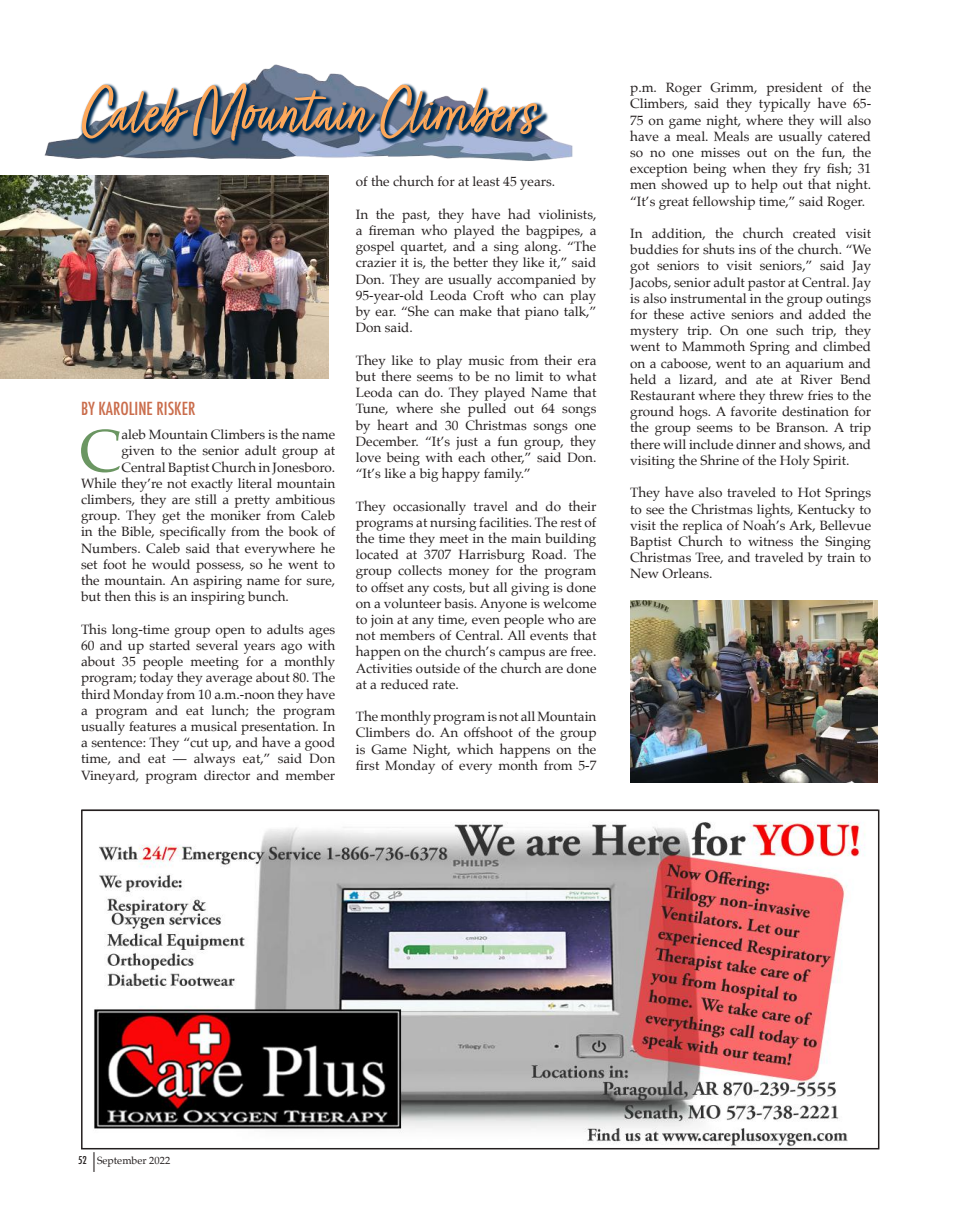
<style>
.page{position:relative;width:959px;height:1229px;background:#fff}
.page>*{position:absolute;margin:0;border:0;box-sizing:border-box;transform-origin:0 0}
.t1{font:73.5px "Turbinado Light Pro";color:#fda85b}
.t2{font:59.85px "Palatino";color:#6b9662}
.t3{font:500 condensed 17.55px "Futura";color:#ca6d4c}
.t4{font:13.5px/16.2px "Palatino";color:#241f1f;text-align:justify}
.t5{font:10.5px "Palatino";color:#241f1f}
.s1{font-family:"Futura";font-weight:500;font-stretch:condensed}
.s2{font-family:"Futura";font-weight:500;font-stretch:condensed;font-size:21px}
</style>
<div class="page">
<img style="left:20px;top:64px;width:553px;height:112px">
<svg style="left:80px;top:82px;width:468px;height:65px"></svg>
<img style="left:0;top:176px;width:329px;height:203px">
<img style="left:94px;top:821px;width:771px;height:325px">
<div style="left:81px;top:809px;width:798px;height:340px;border:2px solid #241f1f"></div>
<img style="left:630px;top:600px;width:248px;height:182px">
<h1 class="t1" style="left:81px;top:72px;width:456px">Caleb Mountain Climbers</h1>
<p class="t4" style="left:356px;top:174px;width:201px">of the church for at least 45 years.</p>
<p class="t4" style="left:356px;top:206px;width:242px">In the past, they have had violinists, a fireman who played the bagpipes, a gospel quartet, and a sing along. “The crazier it is, the better they like it,” said Don. They are usually accompanied by 95-year-old Leoda Croft who can play by ear. “She can make that piano talk,” Don said.</p>
<p class="t4" style="left:356px;top:352px;width:242px">They like to play music from their era but there seems to be no limit to what Leoda can do. They played Name that Tune, where she pulled out 64 songs by heart and 30 Christmas songs one December. “It’s just a fun group, they love being with each other,” said Don. “It’s like a big happy family.”</p>
<p class="t4" style="left:356px;top:498px;width:242px">They occasionally travel and do their programs at nursing facilities. The rest of the time they meet in the main building located at 3707 Harrisburg Road. The group collects money for the program to offset any costs, but all giving is done on a volunteer basis. Anyone is welcome to join at any time, even people who are not members of Central. All events that happen on the church’s campus are free.<br>Activities outside of the church are done at a reduced rate.</p>
<p class="t4" style="left:356px;top:708px;width:242px">The monthly program is not all Mountain Climbers do. An offshoot of the group is Game Night, which happens on the first Monday of every month from 5-7</p>
<p class="t3" style="left:81px;top:397px;width:116px">BY KAROLINE RISKER</p>
<h2 class="t2" style="left:79px;top:401px;width:44px">C</h2>
<p class="t4" style="left:121px;top:426px;width:215px">aleb Mountain Climbers is the name</p>
<p class="t4" style="left:121px;top:442px;width:215px">given to the senior adult group at</p>
<p class="t4" style="left:121px;top:459px;width:215px">Central Baptist Church in Jonesboro.</p>
<p class="t4" style="left:81px;top:475px;width:256px">While they’re not exactly literal mountain</p>
<p class="t4" style="left:81px;top:491px;width:256px">climbers, they are still a pretty ambitious</p>
<p class="t4" style="left:81px;top:507px;width:256px">group. They get the moniker from Caleb</p>
<p class="t4" style="left:81px;top:523px;width:256px">in the Bible, specifically from the book of</p>
<p class="t4" style="left:81px;top:540px;width:256px">Numbers. Caleb said that everywhere he</p>
<p class="t4" style="left:81px;top:556px;width:256px">set foot he would possess, so he went to</p>
<p class="t4" style="left:81px;top:572px;width:256px">the mountain. An aspiring name for sure,</p>
<p class="t4" style="left:81px;top:588px;width:209px">but then this is an inspiring bunch.</p>
<p class="t4" style="left:81px;top:621px;width:256px">This long-time group open to adults ages 60 and up started several years ago with about 35 people meeting for a monthly program; today they average about 80. The third Monday from 10 a.m.-noon they have a program and eat lunch; the program usually features a musical presentation. In a sentence: They “cut up, and have a good time, and eat — always eat,” said Don Vineyard, program director and member</p>
<p class="t4" style="left:630px;top:79px;width:242px">p.m. Roger Grimm, president of the Climbers, said they typically have 65- 75 on game night, where they will also have a meal. Meals are usually catered so no one misses out on the fun, the exception being when they fry fish; 31 men showed up to help out that night. “It’s great fellowship time,” said Roger.</p>
<p class="t4" style="left:630px;top:225px;width:242px">In addition, the church created visit buddies for shuts ins of the church. “We got seniors to visit seniors,” said Jay Jacobs, senior adult pastor at Central. Jay is also instrumental in the group outings for these active seniors and added the mystery trip. On one such trip, they went to Mammoth Spring and climbed on a caboose, went to an aquarium and held a lizard, and ate at River Bend Restaurant where they threw fries to the ground hogs. A favorite destination for the group seems to be Branson. A trip there will include dinner and shows, and visiting the Shrine of the Holy Spirit.</p>
<p class="t4" style="left:630px;top:484px;width:242px">They have also traveled to Hot Springs to see the Christmas lights, Kentucky to visit the replica of Noah’s Ark, Bellevue Baptist Church to witness the Singing Christmas Tree, and traveled by train to New Orleans.</p>
<p class="t5" style="left:78px;top:1151px;width:94px"><span class="s1">52</span> <span class="s2">|</span>September 2022</p>
</div>
